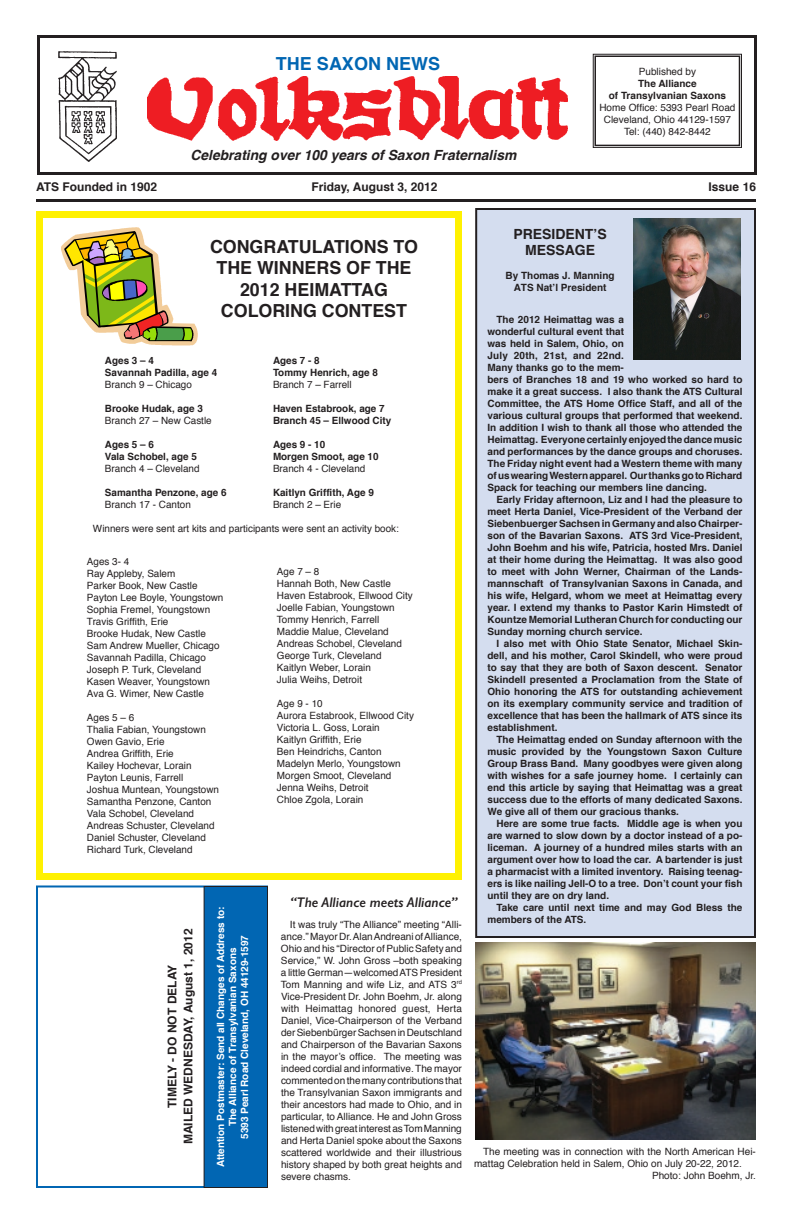
<style>
.page{position:relative;width:792px;height:1224px;background:#fff}
.page>*{position:absolute;margin:0;border:0;box-sizing:border-box;transform-origin:0 0}
.t1{font:700 18px/21.6px "Helvetica";color:#231f20;text-align:center}
.t2{font:700 18px "Helvetica";color:#0166b3}
.t3{font:italic 700 14px "Helvetica";color:#231f20}
.t4{font:italic 600 14px "Gill Sans";color:#231f20}
.t5{font:700 14px/16.8px "Helvetica";color:#231f20;text-align:center}
.t6{font:700 12px/16px "Helvetica";color:#231f20;text-align:center}
.t7{font:700 10px/12px "Helvetica";color:#231f20;text-align:justify}
.t8{font:10px/12px "Helvetica";color:#231f20}
.t9{font:700 10px/12px "Helvetica";color:#fff;text-align:center}
</style>
<div class="page">
<div style="left:36px;top:211px;width:426px;height:669px;border:7px solid #fff101"></div>
<div style="left:476px;top:209px;width:279px;height:728px;background:#d4ddef"></div>
<div style="left:475px;top:208px;width:281px;height:730px;border:2px solid #231f20"></div>
<div style="left:37px;top:35px;width:720px;height:140px;border:3px solid #231f20"></div>
<div style="left:36px;top:885px;width:232px;height:303px;border:2px solid #0166b3"></div>
<svg style="left:593px;top:54px;width:149px;height:94px"></svg>
<div style="left:594px;top:56px;width:146px;height:90px;border:2px solid #231f20"></div>
<hr style="left:36px;top:199px;width:720px;height:3px;background:#231f20">
<img style="left:633px;top:219px;width:108px;height:140px">
<div style="left:204px;top:886px;width:64px;height:302px;background:#0166b3"></div>
<div style="left:204px;top:886px;width:64px;height:302px;border:1px solid #231f20"></div>
<img style="left:59px;top:52px;width:58px;height:109px">
<img style="left:147px;top:76px;width:421px;height:65px">
<svg style="left:61px;top:227px;width:137px;height:118px"></svg>
<img style="left:475px;top:942px;width:281px;height:198px">
<h1 class="t2" style="left:276px;top:49px;width:166px">THE SAXON NEWS</h1>
<h2 class="t3" style="left:191px;top:144px;width:327px">Celebrating over 100 years of Saxon Fraternalism</h2>
<p class="t8" style="left:639px;top:65px;width:59px">Published by</p>
<p class="t7" style="left:609px;top:77px;width:119px;text-align:center">The Alliance<br>of Transylvanian Saxons</p>
<p class="t8" style="left:599px;top:101px;width:138px;text-align:center">Home Office: 5393 Pearl Road<br>Cleveland, Ohio 44129-1597<br>Tel: (440) 842-8442</p>
<p class="t6" style="left:36px;top:179px;width:123px">ATS Founded in 1902</p>
<p class="t6" style="left:311px;top:179px;width:128px">Friday, August 3, 2012</p>
<p class="t6" style="left:709px;top:179px;width:49px">Issue 16</p>
<h1 class="t1" style="left:210px;top:236px;width:209px">CONGRATULATIONS TO<br>THE WINNERS OF THE<br>2012 HEIMATTAG<br>COLORING CONTEST</h1>
<p class="t7" style="left:105px;top:354px;width:50px">Ages 3 – 4</p>
<p class="t7" style="left:273px;top:354px;width:48px">Ages 7 - 8</p>
<p class="t7" style="left:105px;top:366px;width:114px">Savannah Padilla, age 4</p>
<p class="t7" style="left:273px;top:366px;width:106px">Tommy Henrich, age 8</p>
<p class="t8" style="left:105px;top:378px;width:88px">Branch 9 – Chicago</p>
<p class="t8" style="left:273px;top:378px;width:80px">Branch 7 – Farrell</p>
<p class="t7" style="left:105px;top:402px;width:99px">Brooke Hudak, age 3</p>
<p class="t7" style="left:273px;top:402px;width:113px">Haven Estabrook, age 7</p>
<p class="t8" style="left:105px;top:414px;width:108px">Branch 27 – New Castle</p>
<p class="t7" style="left:273px;top:414px;width:120px">Branch 45 – Ellwood City</p>
<p class="t7" style="left:105px;top:438px;width:50px">Ages 5 – 6</p>
<p class="t7" style="left:273px;top:438px;width:54px">Ages 9 - 10</p>
<p class="t7" style="left:105px;top:450px;width:93px">Vala Schobel, age 5</p>
<p class="t7" style="left:273px;top:450px;width:107px">Morgen Smoot, age 10</p>
<p class="t8" style="left:105px;top:462px;width:96px">Branch 4 – Cleveland</p>
<p class="t8" style="left:273px;top:462px;width:94px">Branch 4 - Cleveland</p>
<p class="t7" style="left:105px;top:486px;width:123px">Samantha Penzone, age 6</p>
<p class="t7" style="left:273px;top:486px;width:102px">Kaitlyn Griffith, Age 9</p>
<p class="t8" style="left:105px;top:498px;width:87px">Branch 17 - Canton</p>
<p class="t8" style="left:273px;top:498px;width:70px">Branch 2 – Erie</p>
<p class="t8" style="left:93px;top:522px;width:307px">Winners were sent art kits and participants were sent an activity book:</p>
<p class="t8" style="left:87px;top:555px;width:138px">Ages 3- 4<br>Ray Appleby, Salem<br>Parker Book, New Castle<br>Payton Lee Boyle, Youngstown<br>Sophia Fremel, Youngstown<br>Travis Griffith, Erie<br>Brooke Hudak, New Castle<br>Sam Andrew Mueller, Chicago<br>Savannah Padilla, Chicago<br>Joseph P. Turk, Cleveland<br>Kasen Weaver, Youngstown<br>Ava G. Wimer, New Castle</p>
<p class="t8" style="left:87px;top:711px;width:134px">Ages 5 – 6<br>Thalia Fabian, Youngstown<br>Owen Gavio, Erie<br>Andrea Griffith, Erie<br>Kailey Hochevar, Lorain<br>Payton Leunis, Farrell<br>Joshua Muntean, Youngstown<br>Samantha Penzone, Canton<br>Vala Schobel, Cleveland<br>Andreas Schuster, Cleveland<br>Daniel Schuster, Cleveland<br>Richard Turk, Cleveland</p>
<p class="t6" style="left:164px;top:1144px;width:217px;rotate:-90deg">TIMELY - DO NOT DELAY<br>MAILED WEDNESDAY, August 1, 2012</p>
<p class="t9" style="left:215px;top:1167px;width:262px;rotate:-90deg">Attention Postmaster: Send all Changes of Address to:<br>The Alliance of Transylvanian Saxons<br>5393 Pearl Road Cleveland, OH 44129-1597</p>
<p class="t8" style="left:277px;top:565px;width:137px">Age 7 – 8<br>Hannah Both, New Castle<br>Haven Estabrook, Ellwood City<br>Joelle Fabian, Youngstown<br>Tommy Henrich, Farrell<br>Maddie Malue, Cleveland<br>Andreas Schobel, Cleveland<br>George Turk, Cleveland<br>Kaitlyn Weber, Lorain<br>Julia Weihs, Detroit</p>
<p class="t8" style="left:277px;top:697px;width:138px">Age 9 - 10<br>Aurora Estabrook, Ellwood City<br>Victoria L. Goss, Lorain<br>Kaitlyn Griffith, Erie<br>Ben Heindrichs, Canton<br>Madelyn Merlo, Youngstown<br>Morgen Smoot, Cleveland<br>Jenna Weihs, Detroit<br>Chloe Zgola, Lorain</p>
<h2 class="t4" style="left:291px;top:893px;width:168px">“The Alliance meets Alliance”</h2>
<p class="t8" style="left:281px;top:918px;width:183px;text-align:justify;text-indent:9px">It was truly “The Alliance” meeting “Alli&shy;ance.” Mayor Dr. Alan Andreani of Alliance, Ohio and his “Director of Public Safety and Service,” W. John Gross –both speaking a little German—welcomed ATS President Tom Manning and wife Liz, and ATS 3<sup>rd </sup>Vice-President Dr. John Boehm, Jr. along with Heimattag honored guest, Herta Daniel, Vice-Chairperson of the Verband der Siebenbürger Sachsen in Deutschland and Chairperson of the Bavarian Saxons in the mayor’s office. The meeting was indeed cordial and informative. The mayor commented on the many contributions that the Transylvanian Saxon immigrants and their ancestors had made to Ohio, and in particular, to Alliance. He and John Gross listened with great interest as Tom Manning and Herta Daniel spoke about the Saxons scattered worldwide and their illustrious history shaped by both great heights and severe chasms.</p>
<h2 class="t5" style="left:513px;top:225px;width:95px">PRESIDENT’S<br>MESSAGE</h2>
<p class="t7" style="left:506px;top:270px;width:110px;text-align:center">By Thomas J. Manning<br>ATS Nat’l President</p>
<p class="t7" style="left:488px;top:314px;width:257px;text-align:left;text-indent:9px">The 2012 Heimattag was a<br>wonderful cultural event that<br>was held in Salem, Ohio, on<br>July 20th, 21st, and 22nd.<br>Many thanks go to the mem-<br>bers of Branches 18 and 19 who worked so hard to make it a great success. I also thank the ATS Cultural Committee, the ATS Home Office Staff, and all of the various cultural groups that performed that weekend.<br>In addition I wish to thank all those who attended the Heimattag. Everyone certainly enjoyed the dance music and performances by the dance groups and choruses.<br>The Friday night event had a Western theme with many of us wearing Western apparel. Our thanks go to Richard Spack for teaching our members line dancing.</p>
<p class="t7" style="left:488px;top:494px;width:257px;text-indent:9px">Early Friday afternoon, Liz and I had the pleasure to meet Herta Daniel, Vice-President of the Verband der Siebenbuerger Sachsen in Germany and also Chairper&shy;son of the Bavarian Saxons. ATS 3rd Vice-President, John Boehm and his wife, Patricia, hosted Mrs. Daniel at their home during the Heimattag. It was also good to meet with John Werner, Chairman of the Lands&shy;mannschaft of Transylvanian Saxons in Canada, and his wife, Helgard, whom we meet at Heimattag every year. I extend my thanks to Pastor Karin Himstedt of Kountze Memorial Lutheran Church for conducting our Sunday morning church service.</p>
<p class="t7" style="left:488px;top:638px;width:256px;text-indent:9px">I also met with Ohio State Senator, Michael Skin&shy;dell, and his mother, Carol Skindell, who were proud to say that they are both of Saxon descent. Senator Skindell presented a Proclamation from the State of Ohio honoring the ATS for outstanding achievement on its exemplary community service and tradition of excellence that has been the hallmark of ATS since its establishment.</p>
<p class="t7" style="left:488px;top:734px;width:256px;text-indent:9px">The Heimattag ended on Sunday afternoon with the music provided by the Youngstown Saxon Culture Group Brass Band. Many goodbyes were given along with wishes for a safe journey home. I certainly can end this article by saying that Heimattag was a great success due to the efforts of many dedicated Saxons.<br>We give all of them our gracious thanks.</p>
<p class="t7" style="left:488px;top:818px;width:257px;text-indent:9px">Here are some true facts. Middle age is when you are warned to slow down by a doctor instead of a po&shy;liceman. A journey of a hundred miles starts with an argument over how to load the car. A bartender is just a pharmacist with a limited inventory. Raising teenag&shy;ers is like nailing Jell-O to a tree. Don’t count your fish until they are on dry land.</p>
<p class="t7" style="left:488px;top:902px;width:256px;text-indent:9px">Take care until next time and may God Bless the members of the ATS.</p>
<p class="t8" style="left:483px;top:1146px;width:274px">The meeting was in connection with the North American Hei-</p>
<p class="t8" style="left:474px;top:1158px;width:269px">mattag Celebration held in Salem, Ohio on July 20-22, 2012.</p>
<p class="t8" style="left:652px;top:1170px;width:105px">Photo: John Boehm, Jr.</p>
</div>
